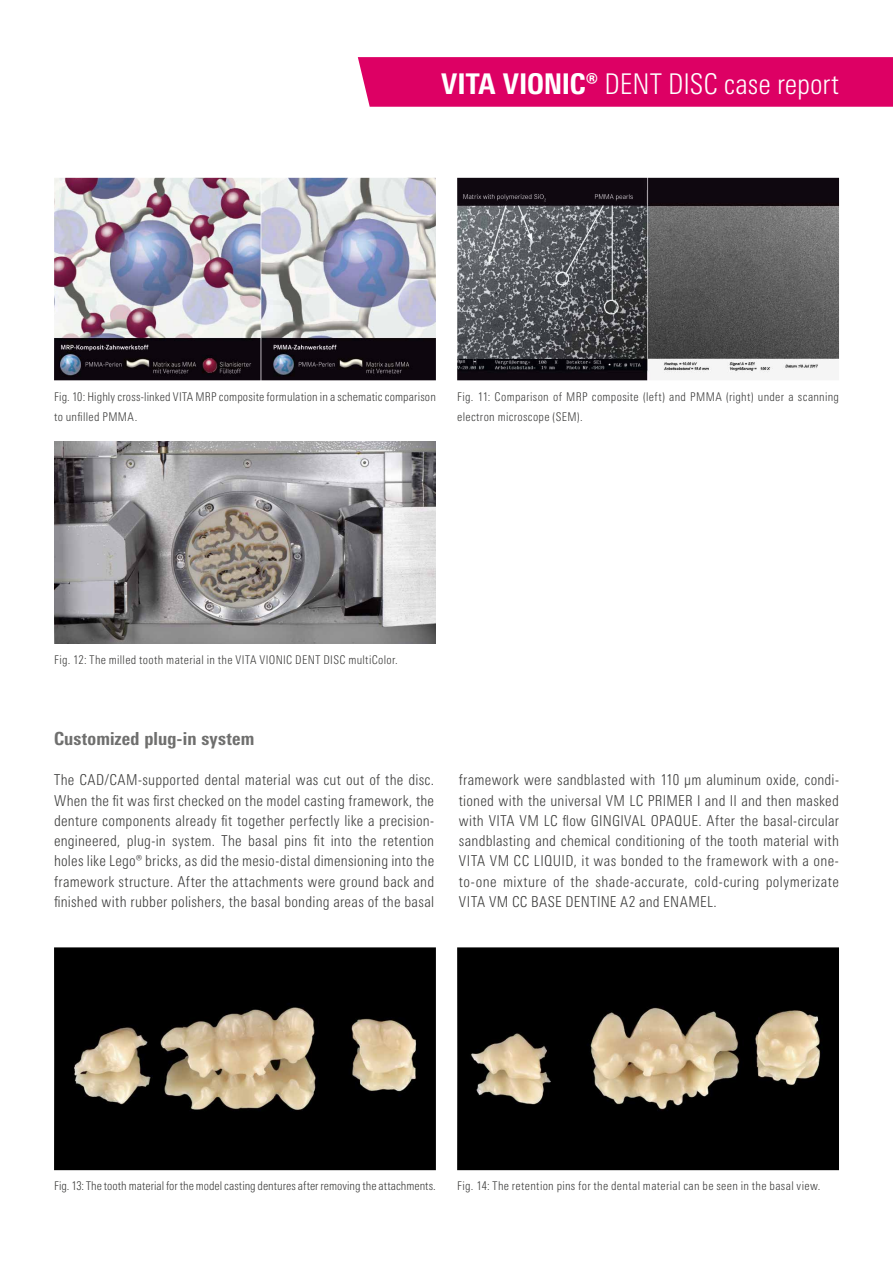
<style>
.page{position:relative;width:893px;height:1263px;background:#fff}
.page>*{position:absolute;margin:0;border:0;box-sizing:border-box;transform-origin:0 0}
.t1{font:300 condensed 28.5px "Univers Next Pro";color:#fff}
.t2{font:800 condensed 18px "Univers Next Pro";letter-spacing:.01em;color:#6f6f6e}
.t3{font:300 condensed 15px/20.2px "Univers Next Pro";letter-spacing:.025em;color:#3b3b3a;text-align:justify}
.t4{font:300 condensed 12px/20.2px "Univers Next Pro";letter-spacing:.02em;color:#3b3b3a}
.s1{font-weight:800}
</style>
<div class="page">
<img style="left:54px;top:178px;width:382px;height:202px">
<img style="left:54px;top:441px;width:382px;height:203px">
<img style="left:457px;top:178px;width:382px;height:202px">
<img style="left:54px;top:947px;width:382px;height:223px">
<img style="left:457px;top:947px;width:382px;height:223px">
<div style="left:358px;top:57px;width:535px;height:50px;background:#dd0064"></div>
<h1 class="t1" style="left:441px;top:67px;width:399px"><span class="s1">VITA VIONIC®</span> DENT DISC case report</h1>
<p class="t4" style="left:54px;top:386px;width:383px">Fig. 10: Highly cross-linked VITA MRP composite formulation in a schematic comparison to unfilled PMMA.</p>
<p class="t4" style="left:457px;top:386px;width:383px">Fig. 11: Comparison of MRP composite (left) and PMMA (right) under a scanning electron microscope (SEM).</p>
<p class="t4" style="left:54px;top:649px;width:345px">Fig. 12: The milled tooth material in the VITA VIONIC DENT DISC multiColor.</p>
<p class="t2" style="left:54px;top:728px;width:202px">Customized plug-in system</p>
<p class="t3" style="left:54px;top:770px;width:382px">The CAD/CAM-supported dental material was cut out of the disc.<br>When the fit was first checked on the model casting framework, the denture components already fit together perfectly like a precision&shy;engineered, plug-in system. The basal pins fit into the retention holes like Lego® bricks, as did the mesio-distal dimensioning into the framework structure. After the attachments were ground back and finished with rubber polishers, the basal bonding areas of the basal</p>
<p class="t3" style="left:459px;top:770px;width:382px">framework were sandblasted with 110 µm aluminum oxide, condi&shy;tioned with the universal VM LC PRIMER I and II and then masked with VITA VM LC flow GINGIVAL OPAQUE. After the basal-circular sandblasting and chemical conditioning of the tooth material with VITA VM CC LIQUID, it was bonded to the framework with a one&shy;to-one mixture of the shade-accurate, cold-curing polymerizate VITA VM CC BASE DENTINE A2 and ENAMEL.</p>
<p class="t4" style="left:54px;top:1176px;width:383px">Fig. 13: The tooth material for the model casting dentures after removing the attachments.</p>
<p class="t4" style="left:457px;top:1176px;width:365px">Fig. 14: The retention pins for the dental material can be seen in the basal view.</p>
</div>
